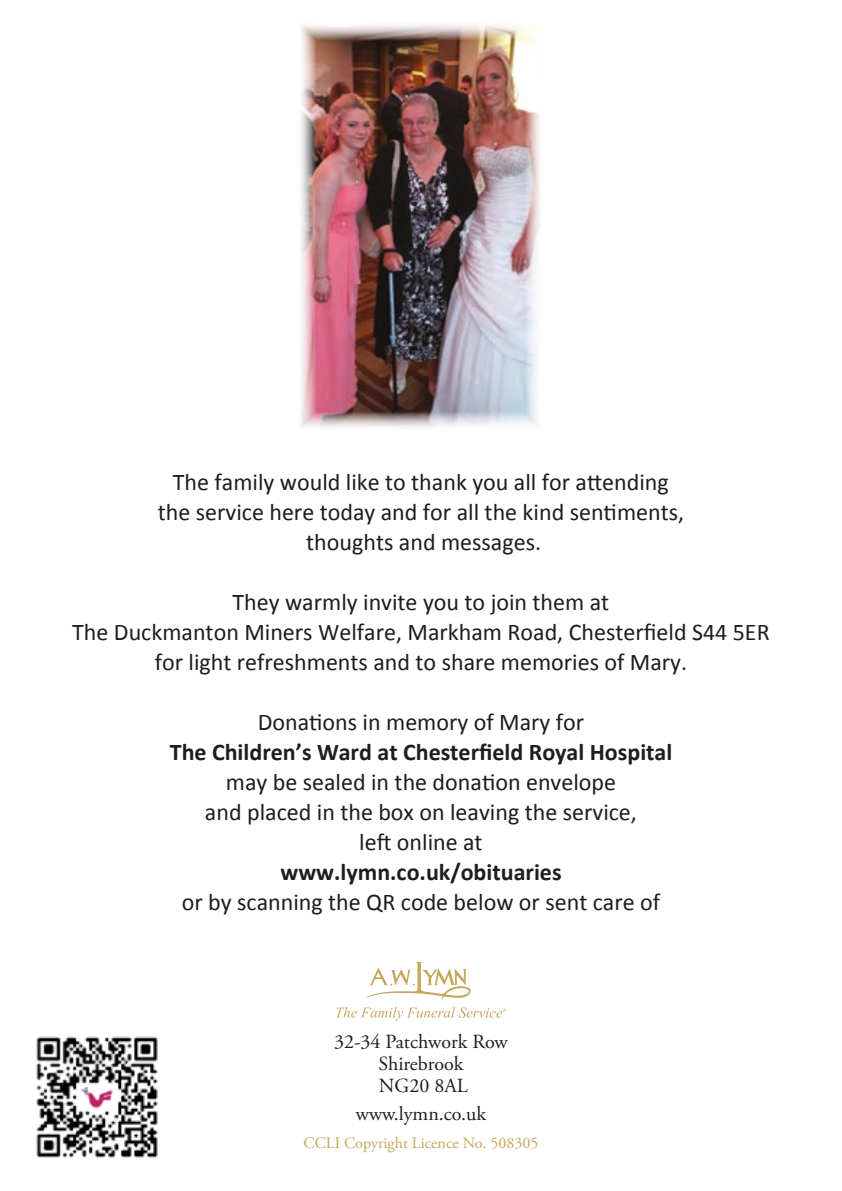
<style>
.page{position:relative;width:842px;height:1191px;background:#fff}
.page>*{position:absolute;margin:0;border:0;box-sizing:border-box;transform-origin:0 0}
.t1{font:24px/30px "Calibri";color:#1d1d1b;text-align:center}
.t2{font:700 24px "Calibri";color:#1d1d1b}
.t3{font:20px/22px "Adobe Garamond Pro";color:#1d1d1b;text-align:center}
.t4{font:16px "Adobe Garamond Pro";color:#c6a65b}
</style>
<div class="page">
<img style="left:300px;top:25px;width:240px;height:402px">
<svg style="left:336px;top:961px;width:170px;height:59px"></svg>
<img style="left:36px;top:1036px;width:122px;height:122px">
<p class="t1" style="left:158px;top:467px;width:528px">The family would like to thank you all for attending the service here today and for all the kind sentiments, thoughts and messages.</p>
<p class="t1" style="left:72px;top:587px;width:699px">They warmly invite you to join them at<br>The Duckmanton Miners Welfare, Markham Road, Chesterfield S44 5ER for light refreshments and to share memories of Mary.</p>
<p class="t1" style="left:258px;top:707px;width:328px">Donations in memory of Mary for</p>
<p class="t2" style="left:170px;top:737px;width:504px">The Children’s Ward at Chesterfield Royal Hospital</p>
<p class="t1" style="left:205px;top:767px;width:433px">may be sealed in the donation envelope and placed in the box on leaving the service, left online at</p>
<p class="t2" style="left:280px;top:857px;width:283px">www.lymn.co.uk/obituaries</p>
<p class="t1" style="left:182px;top:887px;width:480px">or by scanning the QR code below or sent care of</p>
<p class="t3" style="left:334px;top:1031px;width:175px">32-34 Patchwork Row<br>Shirebrook<br>NG20 8AL</p>
<p class="t3" style="left:356px;top:1103px;width:132px">www.lymn.co.uk</p>
<p class="t4" style="left:304px;top:1133px;width:236px">CCLI Copyright Licence No. 508305</p>
</div>
